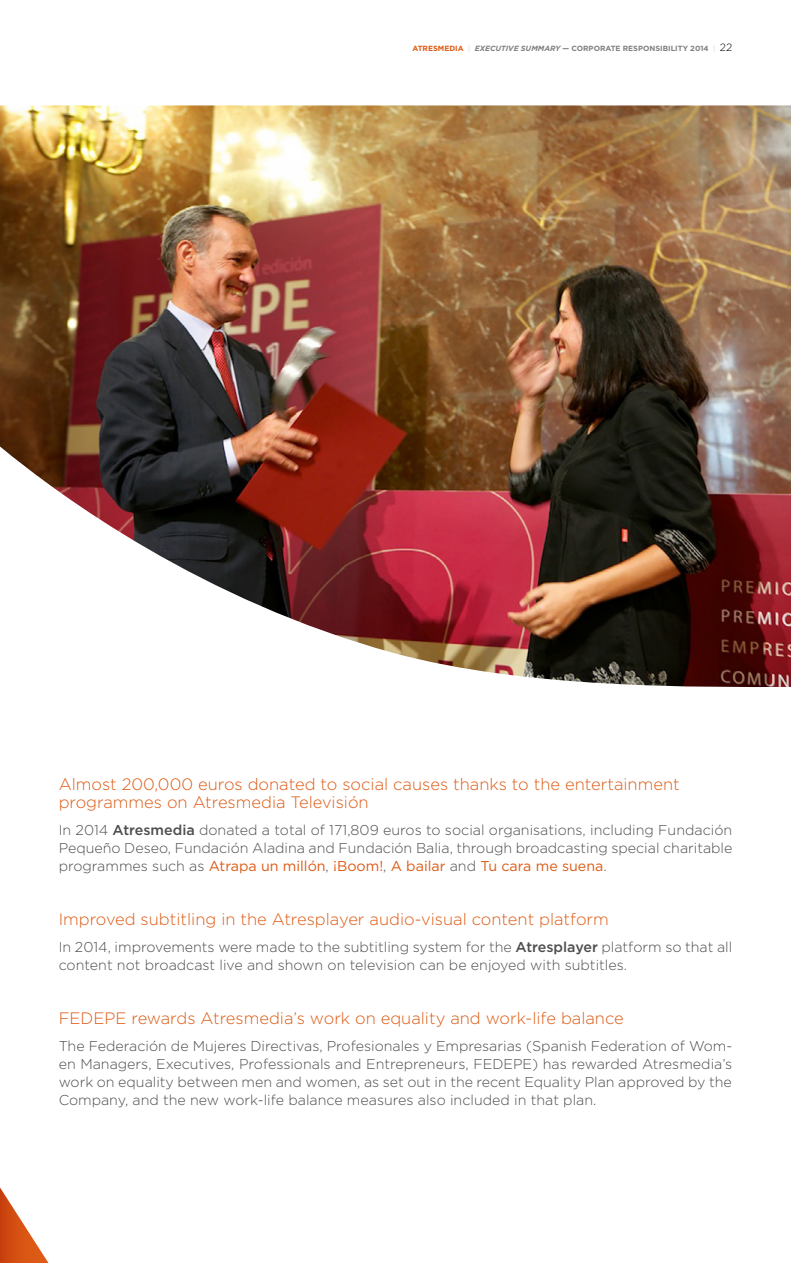
<style>
.page{position:relative;width:791px;height:1263px;background:#fff}
.page>*{position:absolute;margin:0;border:0;box-sizing:border-box;transform-origin:0 0}
.t1{font:300 16.5px/18px "Gotham";color:#dd5b15}
.t2{font:300 14.25px/18px "Gotham";color:#4d4d4d;text-align:justify}
.t3{font:700 7.5px "Gotham";color:#808080}
.s1{color:#dd5b15}
.s2{font-weight:300;color:#c4c4c4}
.s3{font-style:italic}
.s4{font-weight:300;font-size:10.5px;color:#000}
.s5{font-weight:500}
.s6{font-weight:400;color:#dd5b15}
</style>
<div class="page">
<img style="left:0;top:105px;width:791px;height:583px">
<svg style="left:0;top:1187px;width:48px;height:76px"></svg>
<p class="t3" style="left:412px;top:43px;width:321px"><span class="s1">ATRESMEDIA</span> <span class="s2">|</span> <span class="s3">EXECUTIVE SUMMARY</span> — CORPORATE RESPONSIBILITY 2014 <span class="s2">|</span> <span class="s4">22</span></p>
<p class="t1" style="left:59px;top:774px;width:623px">Almost 200,000 euros donated to social causes thanks to the entertainment programmes on Atresmedia Televisión</p>
<p class="t2" style="left:59px;top:820px;width:675px">In 2014 <span class="s5">Atresmedia</span> donated a total of 171,809 euros to social organisations, including Fundación Pequeño Deseo, Fundación Aladina and Fundación Balia, through broadcasting special charitable programmes such as <span class="s6">Atrapa un millón</span>, <span class="s6">¡Boom!</span>, <span class="s6">A bailar</span> and <span class="s6">Tu cara me suena</span>.</p>
<p class="t1" style="left:59px;top:909px;width:552px">Improved subtitling in the Atresplayer audio-visual content platform</p>
<p class="t2" style="left:59px;top:937px;width:675px">In 2014, improvements were made to the subtitling system for the <span class="s5">Atresplayer</span> platform so that all content not broadcast live and shown on television can be enjoyed with subtitles.</p>
<p class="t1" style="left:59px;top:1008px;width:567px">FEDEPE rewards Atresmedia’s work on equality and work-life balance</p>
<p class="t2" style="left:59px;top:1036px;width:675px">The Federación de Mujeres Directivas, Profesionales y Empresarias (Spanish Federation of Wom&shy;en Managers, Executives, Professionals and Entrepreneurs, FEDEPE) has rewarded Atresmedia’s work on equality between men and women, as set out in the recent Equality Plan approved by the Company, and the new work-life balance measures also included in that plan.</p>
</div>
